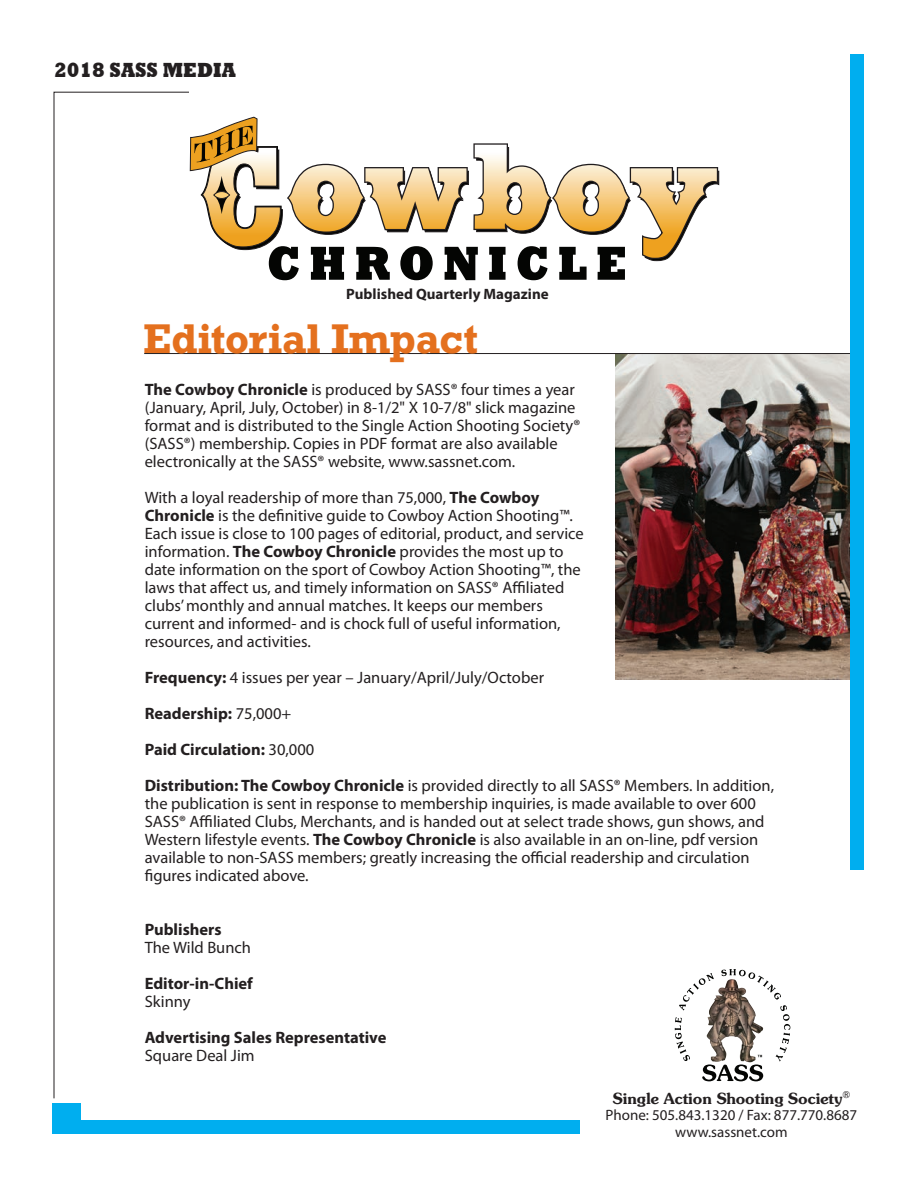
<style>
.page{position:relative;width:918px;height:1188px;background:#fff}
.page>*{position:absolute;margin:0;border:0;box-sizing:border-box;transform-origin:0 0}
.t1{font:700 39px "Rockwell";color:#e4701e}
.t2{font:800 21px "Rockwell";color:#231f20;scale:.88 1}
.t3{font:16.5px/18px "Myriad Pro";color:#231f20}
.t4{font:700 16.5px "Myriad Pro";color:#231f20}
.t5{font:15px/16.5px "Myriad Pro";color:#231f20;text-align:center}
.t6{font:600 15px "Souvenir SSK";color:#231f20}
.t7{font:700 15px "Myriad Pro";color:#231f20}
.s1{font-weight:700}
</style>
<div class="page">
<svg style="left:190px;top:117px;width:529px;height:163px"></svg>
<div style="left:53px;top:1120px;width:527px;height:14px;background:#00aeef"></div>
<img style="left:616px;top:354px;width:234px;height:326px">
<div style="left:52px;top:1103px;width:29px;height:27px;background:#00aeef"></div>
<svg style="left:53px;top:91px;width:137px;height:1008px"></svg>
<hr style="left:144px;top:353px;width:707px;height:1px;background:#231f20">
<div style="left:850px;top:54px;width:14px;height:815px;background:#00aeef"></div>
<svg style="left:675px;top:969px;width:115px;height:112px"></svg>
<p class="t2" style="left:54px;top:58px;width:208px">2018 SASS MEDIA</p>
<p class="t7" style="left:346px;top:284px;width:204px">Published Quarterly Magazine</p>
<h1 class="t1" style="left:143px;top:314px;width:337px">Editorial Impact</h1>
<p class="t3" style="left:145px;top:380px;width:437px"><span class="s1">The Cowboy Chronicle</span> is produced by SASS® four times a year (January, April, July, October) in 8-1/2" X 10-7/8" slick magazine format and is distributed to the Single Action Shooting Society® (SASS®) membership. Copies in PDF format are also available electronically at the SASS® website, www.sassnet.com.</p>
<p class="t3" style="left:145px;top:488px;width:441px">With a loyal readership of more than 75,000, <span class="s1">The Cowboy Chronicle</span> is the definitive guide to Cowboy Action Shooting™.<br>Each issue is close to 100 pages of editorial, product, and service information. <span class="s1">The Cowboy Chronicle</span> provides the most up to date information on the sport of Cowboy Action Shooting™, the laws that affect us, and timely information on SASS® Affiliated clubs’ monthly and annual matches. It keeps our members current and informed- and is chock full of useful information, resources, and activities.</p>
<p class="t3" style="left:145px;top:659px;width:631px;line-height:36px"><span class="s1">Frequency:</span> 4 issues per year – January/April/July/October<br><span class="s1">Readership:</span> 75,000+<br><span class="s1">Paid Circulation:</span> 30,000<br><span class="s1">Distribution: The Cowboy Chronicle</span> is provided directly to all SASS® Members. In addition,</p>
<p class="t3" style="left:145px;top:794px;width:621px">the publication is sent in response to membership inquiries, is made available to over 600<br>SASS® Affiliated Clubs, Merchants, and is handed out at select trade shows, gun shows, and Western lifestyle events. <span class="s1">The Cowboy Chronicle</span> is also available in an on-line, pdf version available to non-SASS members; greatly increasing the official readership and circulation figures indicated above.</p>
<p class="t4" style="left:145px;top:918px;width:78px">Publishers</p>
<p class="t3" style="left:145px;top:938px;width:108px">The Wild Bunch</p>
<p class="t4" style="left:145px;top:972px;width:110px">Editor-in-Chief</p>
<p class="t3" style="left:145px;top:992px;width:47px">Skinny</p>
<p class="t4" style="left:145px;top:1026px;width:243px">Advertising Sales Representative</p>
<p class="t3" style="left:145px;top:1046px;width:111px">Square Deal Jim</p>
<p class="t6" style="left:613px;top:1089px;width:239px">Single Action Shooting Society<sup>®</sup></p>
<p class="t5" style="left:606px;top:1107px;width:253px">Phone: 505.843.1320 / Fax: 877.770.8687 www.sassnet.com</p>
</div>
